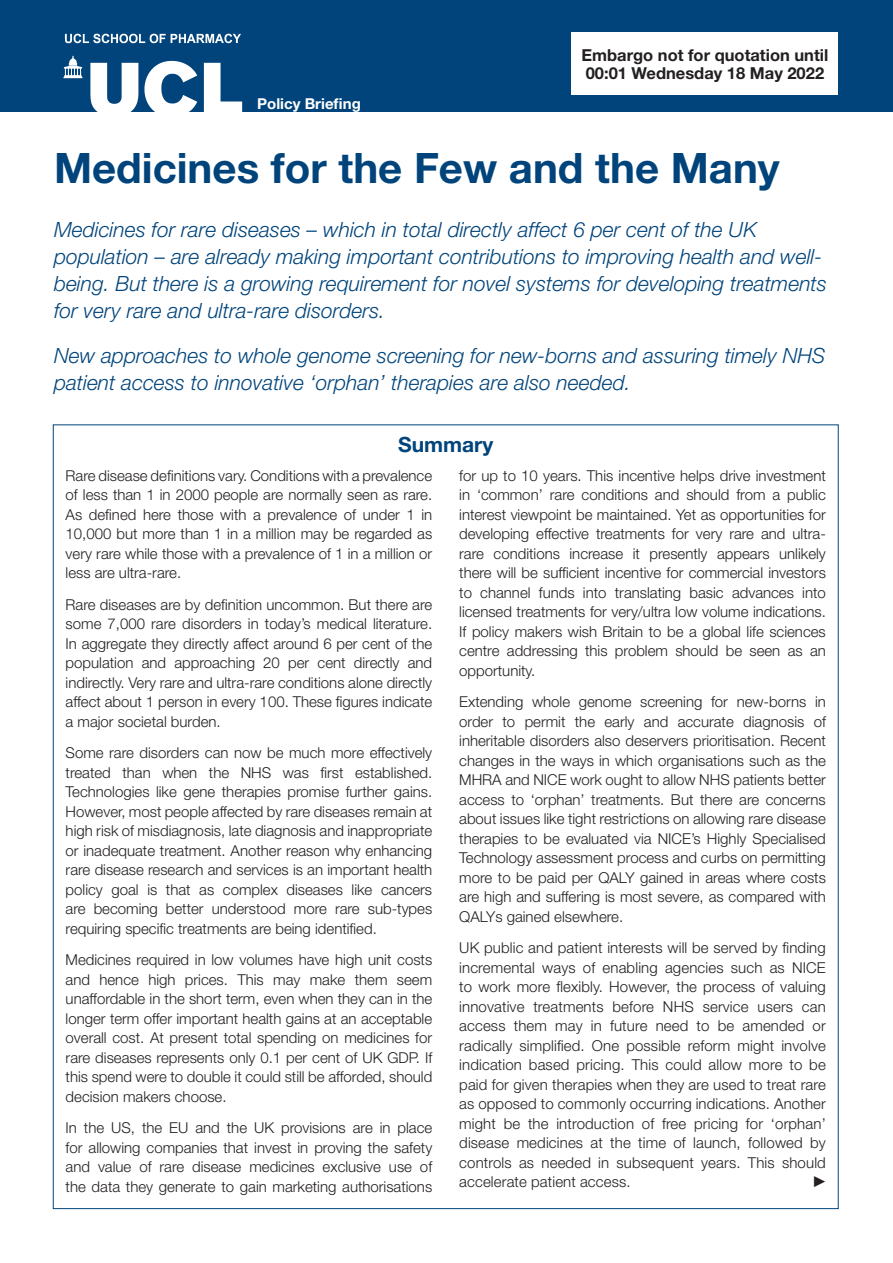
<style>
.page{position:relative;width:893px;height:1263px;background:#fff}
.page>*{position:absolute;margin:0;border:0;box-sizing:border-box;transform-origin:0 0}
.ttitle{font:700 42px "Helvetica Neue LT Std";color:#00447b}
.subtitle{font:italic 300 21px/27px "Helvetica Neue LT Std";color:#00447b}
.a{font:700 21px "Helvetica Neue LT Std";color:#00447b}
.t1{font:700 16.5px/18px "Helvetica Neue LT Std";color:#231f20}
.text{font:300 15px/19.5px "Helvetica Neue LT Std";color:#231f20;text-align:justify}
.t2{font:700 15px "Helvetica Neue LT Std";color:#fff}
</style>
<div class="page">
<div style="left:0;top:0;width:57px;height:112px;background:#00447b"></div>
<img style="left:57px;top:48px;width:192px;height:64px">
<img style="left:57px;top:28px;width:192px;height:20px">
<div style="left:0;top:0;width:294px;height:28px;background:#00447b"></div>
<div style="left:249px;top:0;width:644px;height:112px;background:#00447b"></div>
<div style="left:572px;top:33px;width:266px;height:62px;background:#fff"></div>
<p class="t2" style="left:257px;top:95px;width:105px">Policy Briefing</p>
<p class="t1" style="left:581px;top:46px;width:248px">Embargo not for quotation until<br>00:01 Wednesday 18 May 2022</p>
<p class="ttitle" style="left:54px;top:142px;width:727px">Medicines for the Few and the Many</p>
<p class="subtitle" style="left:54px;top:215px;width:774px">Medicines for rare diseases – which in total directly affect 6 per cent of the UK population – are already making important contributions to improving health and well&shy;being. But there is a growing requirement for novel systems for developing treatments for very rare and ultra-rare disorders.</p>
<p class="subtitle" style="left:54px;top:341px;width:773px">New approaches to whole genome screening for new-borns and assuring timely NHS patient access to innovative ‘orphan’ therapies are also needed.</p>
<p class="a" style="left:398px;top:432px;width:97px">Summary</p>
<p class="text" style="left:66px;top:465px;width:368px">Rare disease definitions vary. Conditions with a prevalence of less than 1 in 2000 people are normally seen as rare.<br>As defined here those with a prevalence of under 1 in 10,000 but more than 1 in a million may be regarded as very rare while those with a prevalence of 1 in a million or less are ultra-rare.</p>
<p class="text" style="left:66px;top:594px;width:368px">Rare diseases are by definition uncommon. But there are some 7,000 rare disorders in today’s medical literature.<br>In aggregate they directly affect around 6 per cent of the population and approaching 20 per cent directly and indirectly. Very rare and ultra-rare conditions alone directly affect about 1 person in every 100. These figures indicate a major societal burden.</p>
<p class="text" style="left:66px;top:743px;width:368px">Some rare disorders can now be much more effectively treated than when the NHS was first established.<br>Technologies like gene therapies promise further gains.<br>However, most people affected by rare diseases remain at high risk of misdiagnosis, late diagnosis and inappropriate or inadequate treatment. Another reason why enhancing rare disease research and services is an important health policy goal is that as complex diseases like cancers are becoming better understood more rare sub-types requiring specific treatments are being identified.</p>
<p class="text" style="left:66px;top:950px;width:368px">Medicines required in low volumes have high unit costs and hence high prices. This may make them seem unaffordable in the short term, even when they can in the longer term offer important health gains at an acceptable overall cost. At present total spending on medicines for rare diseases represents only 0.1 per cent of UK GDP. If this spend were to double it could still be afforded, should decision makers choose.</p>
<p class="text" style="left:66px;top:1118px;width:368px">In the US, the EU and the UK provisions are in place for allowing companies that invest in proving the safety and value of rare disease medicines exclusive use of the data they generate to gain marketing authorisations</p>
<p class="text" style="left:459px;top:465px;width:368px">for up to 10 years. This incentive helps drive investment in ‘common’ rare conditions and should from a public interest viewpoint be maintained. Yet as opportunities for developing effective treatments for very rare and ultra&shy;rare conditions increase it presently appears unlikely there will be sufficient incentive for commercial investors to channel funds into translating basic advances into licensed treatments for very/ultra low volume indications.<br>If policy makers wish Britain to be a global life sciences centre addressing this problem should be seen as an opportunity.</p>
<p class="text" style="left:459px;top:692px;width:368px">Extending whole genome screening for new-borns in order to permit the early and accurate diagnosis of inheritable disorders also deservers prioritisation. Recent changes in the ways in which organisations such as the MHRA and NICE work ought to allow NHS patients better access to ‘orphan’ treatments. But there are concerns about issues like tight restrictions on allowing rare disease therapies to be evaluated via NICE’s Highly Specialised Technology assessment process and curbs on permitting more to be paid per QALY gained in areas where costs are high and suffering is most severe, as compared with QALYs gained elsewhere.</p>
<p class="text" style="left:459px;top:938px;width:368px">UK public and patient interests will be served by finding incremental ways of enabling agencies such as NICE to work more flexibly. However, the process of valuing innovative treatments before NHS service users can access them may in future need to be amended or radically simplified. One possible reform might involve indication based pricing. This could allow more to be paid for given therapies when they are used to treat rare as opposed to commonly occurring indications. Another might be the introduction of free pricing for ‘orphan’ disease medicines at the time of launch, followed by controls as needed in subsequent years. This should accelerate patient access.</p>
</div>
